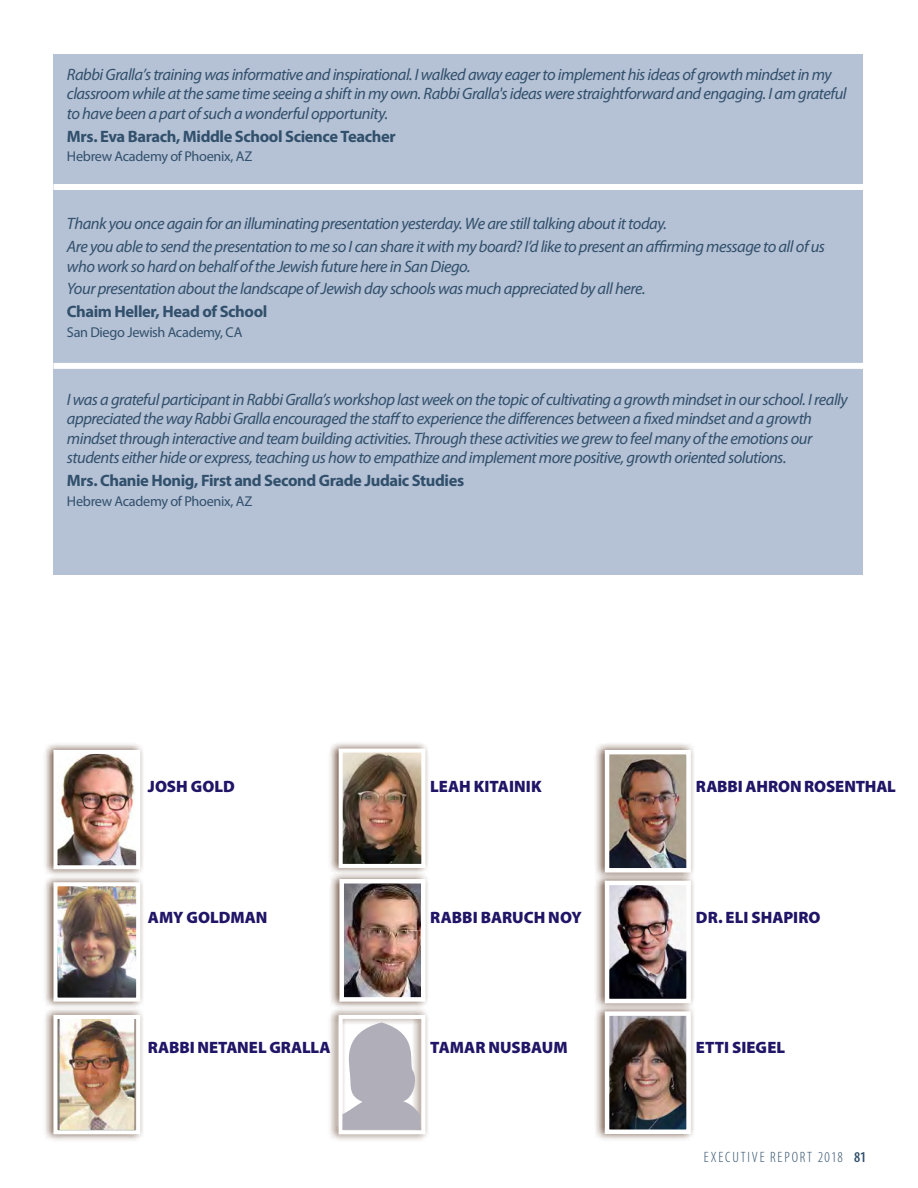
<style>
.page{position:relative;width:918px;height:1188px;background:#fff}
.page>*{position:absolute;margin:0;border:0;box-sizing:border-box;transform-origin:0 0}
.letters{font:italic 16.5px/19.5px "Myriad Pro";letter-spacing:-.03em;color:#31506c}
.speakers_bureau_name{font:900 16.5px "Myriad Pro";color:#201566}
.letters-2{font:700 16.5px "Myriad Pro";letter-spacing:-.025em;color:#31506c}
.t1{font:300 condensed 15px "Myriad Pro";letter-spacing:.12em;color:#31506c}
.letters-3{font:14.25px "Myriad Pro";letter-spacing:-.02em;color:#31506c}
.s1{font-weight:600}
</style>
<div class="page">
<div style="left:53px;top:54px;width:810px;height:521px;background:#b5c1d4"></div>
<div style="left:53px;top:184px;width:815px;height:6px;background:#fff"></div>
<div style="left:53px;top:363px;width:815px;height:6px;background:#fff"></div>
<div style="left:43px;top:742px;width:102px;height:135px;background:#48240e;opacity:.75"></div>
<img style="left:58px;top:755px;width:77px;height:109px">
<div style="left:53px;top:750px;width:87px;height:119px;border:4px solid #fff"></div>
<div style="left:328px;top:741px;width:102px;height:135px;background:#48240e;opacity:.75"></div>
<img style="left:344px;top:754px;width:76px;height:109px">
<div style="left:339px;top:749px;width:86px;height:119px;border:4px solid #fff"></div>
<div style="left:328px;top:1007px;width:102px;height:135px;background:#48240e;opacity:.75"></div>
<div style="left:339px;top:1015px;width:86px;height:119px;border:4px solid #fff"></div>
<div style="left:43px;top:1007px;width:102px;height:135px;background:#48240e;opacity:.75"></div>
<img style="left:59px;top:1020px;width:76px;height:109px">
<div style="left:53px;top:1015px;width:87px;height:119px;border:4px solid #fff"></div>
<div style="left:43px;top:874px;width:102px;height:135px;background:#48240e;opacity:.75"></div>
<img style="left:58px;top:887px;width:77px;height:110px">
<div style="left:53px;top:882px;width:87px;height:120px;border:4px solid #fff"></div>
<div style="left:593px;top:872px;width:103px;height:139px;background:#48240e;opacity:.75"></div>
<img style="left:610px;top:886px;width:76px;height:112px">
<div style="left:605px;top:881px;width:86px;height:122px;border:4px solid #fff"></div>
<div style="left:593px;top:742px;width:103px;height:138px;background:#48240e;opacity:.75"></div>
<img style="left:610px;top:755px;width:76px;height:113px">
<div style="left:605px;top:750px;width:86px;height:123px;border:4px solid #fff"></div>
<div style="left:593px;top:1003px;width:103px;height:139px;background:#48240e;opacity:.75"></div>
<img style="left:610px;top:1016px;width:76px;height:113px">
<div style="left:605px;top:1011px;width:86px;height:123px;border:4px solid #fff"></div>
<div style="left:328px;top:871px;width:102px;height:139px;background:#48240e;opacity:.75"></div>
<img style="left:344px;top:884px;width:77px;height:113px">
<div style="left:339px;top:879px;width:87px;height:123px;border:4px solid #fff"></div>
<svg style="left:342px;top:1022px;width:79px;height:108px"></svg>
<p class="letters" style="left:67px;top:64px;width:781px">Rabbi Gralla’s training was informative and inspirational. I walked away eager to implement his ideas of growth mindset in my classroom while at the same time seeing a shift in my own. Rabbi Gralla's ideas were straightforward and engaging. I am grateful to have been a part of such a wonderful opportunity.</p>
<p class="letters-2" style="left:67px;top:125px;width:330px">Mrs. Eva Barach, Middle School Science Teacher</p>
<p class="letters-3" style="left:67px;top:148px;width:187px">Hebrew Academy of Phoenix, AZ</p>
<p class="letters" style="left:67px;top:214px;width:602px">Thank you once again for an illuminating presentation yesterday. We are still talking about it today.</p>
<p class="letters" style="left:67px;top:237px;width:760px">Are you able to send the presentation to me so I can share it with my board? I’d like to present an affirming message to all of us who work so hard on behalf of the Jewish future here in San Diego.</p>
<p class="letters" style="left:67px;top:279px;width:580px">Your presentation about the landscape of Jewish day schools was much appreciated by all here.</p>
<p class="letters-2" style="left:67px;top:301px;width:202px">Chaim Heller, Head of School</p>
<p class="letters-3" style="left:67px;top:323px;width:177px">San Diego Jewish Academy, CA</p>
<p class="letters" style="left:67px;top:389px;width:782px">I was a grateful participant in Rabbi Gralla’s workshop last week on the topic of cultivating a growth mindset in our school. I really appreciated the way Rabbi Gralla encouraged the staff to experience the differences between a fixed mindset and a growth mindset through interactive and team building activities. Through these activities we grew to feel many of the emotions our students either hide or express, teaching us how to empathize and implement more positive, growth oriented solutions.</p>
<p class="letters-2" style="left:67px;top:470px;width:399px">Mrs. Chanie Honig, First and Second Grade Judaic Studies</p>
<p class="letters-3" style="left:67px;top:492px;width:187px">Hebrew Academy of Phoenix, AZ</p>
<p class="speakers_bureau_name" style="left:148px;top:777px;width:89px">JOSH GOLD</p>
<p class="speakers_bureau_name" style="left:430px;top:777px;width:113px">LEAH KITAINIK</p>
<p class="speakers_bureau_name" style="left:696px;top:777px;width:202px">RABBI AHRON ROSENTHAL</p>
<p class="speakers_bureau_name" style="left:148px;top:908px;width:121px">AMY GOLDMAN</p>
<p class="speakers_bureau_name" style="left:430px;top:908px;width:153px">RABBI BARUCH NOY</p>
<p class="speakers_bureau_name" style="left:696px;top:908px;width:126px">DR. ELI SHAPIRO</p>
<p class="speakers_bureau_name" style="left:148px;top:1038px;width:184px">RABBI NETANEL GRALLA</p>
<p class="speakers_bureau_name" style="left:430px;top:1038px;width:139px">TAMAR NUSBAUM</p>
<p class="speakers_bureau_name" style="left:696px;top:1038px;width:91px">ETTI SIEGEL</p>
<p class="t1" style="left:704px;top:1149px;width:164px">EXECUTIVE REPORT 2018 <span class="s1">81</span></p>
</div>
